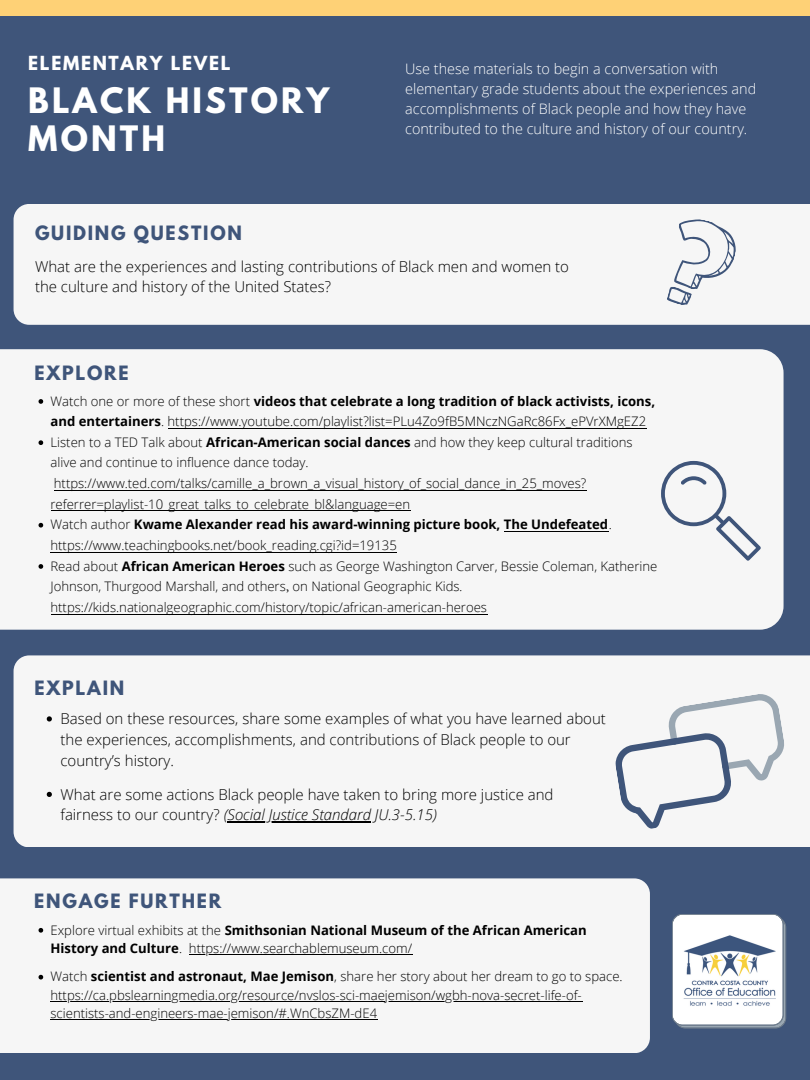
<style>
.page{position:relative;width:810px;height:1080px;background:#3f557a}
.page>*{position:absolute;margin:0;border:0;box-sizing:border-box;transform-origin:0 0}
.t1{font:700 31.06px/38.7px "League Spartan";letter-spacing:.1em;color:#fff}
.t2{font:700 17.5px "League Spartan";letter-spacing:.1em;color:#3f557a}
.t3{font:700 17.19px "League Spartan";letter-spacing:.1em;color:#fff}
.t4{font:300 15px/20.6px "Open Sans";color:#000}
.t5{font:300 14.44px/19.8px "Open Sans";color:#fff}
.t6{font:300 13.12px/20.6px "Open Sans";color:#000}
.t7{font:700 13.12px/18.2px "Open Sans";color:#000}
.s1{font-weight:700}
.s2{font-family:"Minion Pro";font-weight:400}
.s3{font-style:italic}
.s4{font-weight:300}
</style>
<div class="page">
<div style="left:0;top:0;width:810px;height:15px;background:#fed176"></div>
<svg style="left:672px;top:914px;width:114px;height:114px;background:#dde0e5"></svg>
<img style="left:683px;top:925px;width:92px;height:92px">
<div style="left:14px;top:204px;width:796px;height:121px;background:#f6f6f6"></div>
<svg style="left:665px;top:214px;width:76px;height:93px;background:#e1e3e8"></svg>
<div style="left:0;top:349px;width:784px;height:281px;background:#f6f6f6"></div>
<svg style="left:661px;top:461px;width:100px;height:100px;background:#dde0e5"></svg>
<div style="left:14px;top:655px;width:796px;height:192px;background:#f6f6f6"></div>
<svg style="left:613px;top:691px;width:177px;height:142px;background:#e0e3e7"></svg>
<div style="left:0;top:878px;width:650px;height:175px;background:#f6f6f6"></div>
<svg style="left:39px;top:399px;width:4px;height:5px"></svg>
<svg style="left:39px;top:440px;width:4px;height:5px"></svg>
<svg style="left:39px;top:523px;width:4px;height:5px"></svg>
<svg style="left:39px;top:564px;width:4px;height:5px"></svg>
<svg style="left:47px;top:716px;width:5px;height:6px"></svg>
<svg style="left:47px;top:792px;width:5px;height:5px"></svg>
<hr style="left:228px;top:821px;width:143px;height:2px;background:#000">
<svg style="left:39px;top:928px;width:4px;height:5px"></svg>
<hr style="left:189px;top:954px;width:223px;height:1px;background:#000">
<svg style="left:39px;top:975px;width:4px;height:5px"></svg>
<hr style="left:51px;top:1001px;width:532px;height:1px;background:#000">
<hr style="left:51px;top:1019px;width:327px;height:1px;background:#000">
<hr style="left:168px;top:428px;width:479px;height:1px;background:#000">
<hr style="left:54px;top:490px;width:533px;height:1px;background:#000">
<hr style="left:51px;top:510px;width:360px;height:1px;background:#000">
<hr style="left:504px;top:531px;width:105px;height:1px;background:#000">
<hr style="left:51px;top:552px;width:346px;height:1px;background:#000">
<hr style="left:51px;top:614px;width:437px;height:1px;background:#000">
<h3 class="t3" style="left:28px;top:54px;width:204px">ELEMENTARY LEVEL</h3>
<h1 class="t1" style="left:28px;top:85px;width:303px">BLACK HISTORY<br>MONTH</h1>
<h2 class="t2" style="left:35px;top:224px;width:208px">GUIDING QUESTION</h2>
<p class="t5" style="left:405px;top:59px;width:353px">Use these materials to begin a conversation with elementary grade students about the experiences and accomplishments of Black people and how they have contributed to the culture and history of our country.</p>
<p class="t4" style="left:35px;top:256px;width:536px">What are the experiences and lasting contributions of Black men and women to the culture and history of the United States?</p>
<h2 class="t2" style="left:35px;top:365px;width:96px">EXPLORE</h2>
<p class="t6" style="left:51px;top:390px;width:608px">Watch one or more of these short <span class="s1">videos that celebrate a long tradition of black activists, icons, and entertainers</span>. https://www.youtube.com/playlist?list=PLu4Zo9fB5MNczNGaRc86Fx_ePVrXMgEZ2<br>Listen to a TED Talk about <span class="s1">African-American social dances</span> and how they keep cultural traditions alive and continue to influence dance today. https://www.ted.com/talks/camille_a_brown_a_visual_history_of_social_dance_in_25_moves? referrer=playlist-10_great_talks_to_celebrate_bl&amp;language=en<br>Watch author <span class="s1">Kwame Alexander read his award-winning picture book, The Undefeated</span>. https://www.teachingbooks.net/book_reading.cgi?id=19135<br>Read about <span class="s1">African American Heroes</span> such as George Washington Carver, Bessie Coleman, Katherine Johnson, Thurgood Marshall, and others<span class="s2">,</span> on National Geographic Kids<span class="s3">. </span>https://kids.nationalgeographic.com/history/topic/african-american-heroes</p>
<h2 class="t2" style="left:35px;top:679px;width:91px">EXPLAIN</h2>
<p class="t4" style="left:61px;top:708px;width:547px">Based on these resources, share some examples of what you have learned about the experiences, accomplishments, and contributions of Black people to our country’s history.</p>
<p class="t4" style="left:61px;top:784px;width:494px">What are some actions Black people have taken to bring more justice and fairness to our country? <span class="s3">(Social Justice Standard JU.3-5.15)</span></p>
<h2 class="t2" style="left:34px;top:892px;width:188px">ENGAGE FURTHER</h2>
<p class="t7" style="left:51px;top:920px;width:538px"><span class="s4">Explore virtual exhibits at the</span> Smithsonian National Museum of the African American<br>History and Culture<span class="s4">. https://www.searchablemuseum.com/</span></p>
<p class="t6" style="left:51px;top:967px;width:574px;line-height:18.2px">Watch <span class="s1">scientist and astronaut, Mae Jemison</span>, share her story about her dream to go to space. https://ca.pbslearningmedia.org/resource/nvslos-sci-maejemison/wgbh-nova-secret-life-of&shy;scientists-and-engineers-mae-jemison/#.WnCbsZM-dE4</p>
</div>
